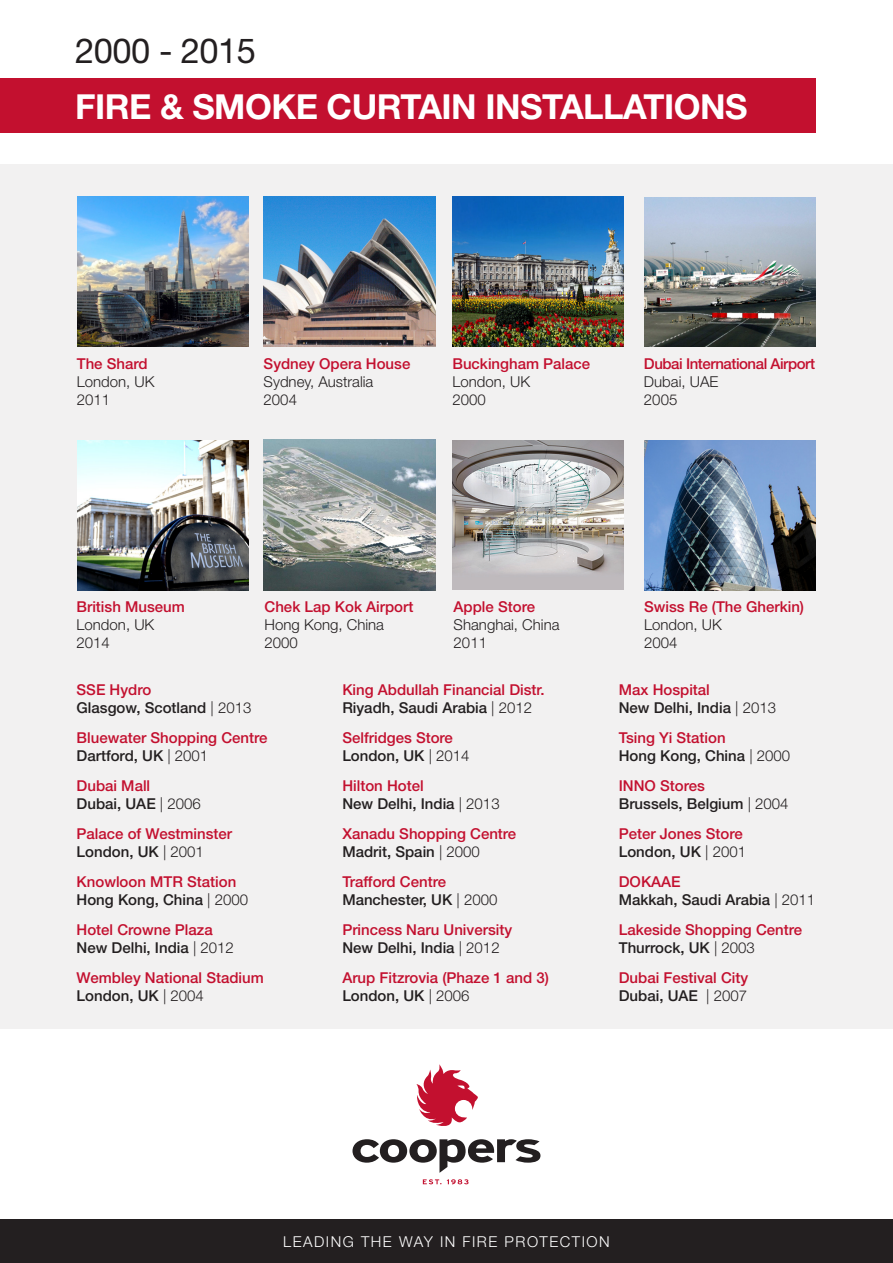
<style>
.page{position:relative;width:893px;height:1263px;background:#fff}
.page>*{position:absolute;margin:0;border:0;box-sizing:border-box;transform-origin:0 0}
.t1{font:700 34.5px "Helvetica Neue";letter-spacing:-.015em;color:#fff}
.t2{font:34.5px "Helvetica Neue";letter-spacing:-.015em;color:#231f20}
.t3{font:500 15px/18px "Helvetica Neue";color:#c3102f}
.t4{font:500 15px/18px "Helvetica Neue";color:#231f20}
.t5{font:300 15px/18px "Helvetica Neue";color:#231f20}
.t6{font:300 15px "Helvetica Neue";letter-spacing:.1em;color:#fff}
.t7{font:500 15px "Helvetica Neue";letter-spacing:-.03em;color:#c3102f}
.s1{font-weight:500;color:#c3102f}
.s2{font-weight:300;color:#231f20}
.s3{color:#c3102f}
.s4{font-weight:300}
.s5{color:#231f20}
</style>
<div class="page">
<div style="left:0;top:165px;width:893px;height:864px;background:#f2f1f1"></div>
<svg style="left:352px;top:1139px;width:188px;height:34px"></svg>
<svg style="left:423px;top:1179px;width:46px;height:5px"></svg>
<svg style="left:416px;top:1064px;width:62px;height:62px"></svg>
<div style="left:0;top:1219px;width:893px;height:44px;background:#231f20"></div>
<div style="left:0;top:78px;width:815px;height:55px;background:#c3102f"></div>
<img style="left:77px;top:197px;width:171px;height:149px">
<img style="left:264px;top:197px;width:171px;height:149px">
<img style="left:452px;top:197px;width:172px;height:149px">
<img style="left:644px;top:197px;width:171px;height:149px">
<img style="left:264px;top:440px;width:171px;height:151px">
<img style="left:452px;top:440px;width:172px;height:150px">
<img style="left:644px;top:440px;width:171px;height:151px">
<img style="left:77px;top:440px;width:171px;height:151px">
<p class="t2" style="left:75px;top:30px;width:182px">2000 - 2015</p>
<p class="t1" style="left:75px;top:85px;width:674px">FIRE &amp; SMOKE CURTAIN INSTALLATIONS</p>
<p class="t5" style="left:77px;top:354px;width:79px"><span class="s1">The Shard<br></span>London, UK</p>
<p class="t5" style="left:77px;top:390px;width:35px">2011</p>
<p class="t5" style="left:264px;top:354px;width:148px"><span class="s1">Sydney Opera House<br></span>Sydney, Australia<br>2004</p>
<p class="t3" style="left:452px;top:354px;width:139px">Buckingham Palace<br><span class="s2">London, UK<br>2000</span></p>
<p class="t7" style="left:644px;top:355px;width:173px">Dubai International Airport</p>
<p class="t5" style="left:644px;top:372px;width:76px">Dubai, UAE<br>2005</p>
<p class="t5" style="left:265px;top:597px;width:150px"><span class="s1">Chek Lap Kok Airport<br></span>Hong Kong, China<br>2000</p>
<p class="t5" style="left:454px;top:597px;width:107px"><span class="s1">Apple Store<br></span>Shanghai, China<br>2011</p>
<p class="t3" style="left:644px;top:598px;width:162px">Swiss Re (The Gherkin)<br><span class="s2">London, UK<br>2004</span></p>
<p class="t3" style="left:77px;top:597px;width:110px">British Museum<br><span class="s2">London, UK</span></p>
<p class="t5" style="left:77px;top:633px;width:35px">2014</p>
<p class="t4" style="left:77px;top:680px;width:176px"><span class="s3">SSE Hydro<br></span>Glasgow, Scotland <span class="s4">| 2013</span></p>
<p class="t3" style="left:77px;top:728px;width:192px">Bluewater Shopping Centre<br><span class="s5">Dartford, UK</span> <span class="s2">| 2001</span></p>
<p class="t3" style="left:77px;top:776px;width:126px">Dubai Mall<br><span class="s5">Dubai, UAE</span> <span class="s2">| 2006</span></p>
<p class="t3" style="left:77px;top:824px;width:157px">Palace of Westminster</p>
<p class="t3" style="left:77px;top:836px;width:161px;line-height:30px"><span class="s5">London, UK</span> <span class="s2">| 2001<br></span>Knowloon MTR Station</p>
<p class="t4" style="left:77px;top:890px;width:173px">Hong Kong, China <span class="s4">| 2000</span></p>
<p class="t3" style="left:77px;top:920px;width:159px">Hotel Crowne Plaza<br><span class="s5">New Delhi, India</span> <span class="s2">| 2012</span></p>
<p class="t3" style="left:77px;top:968px;width:189px">Wembley National Stadium</p>
<p class="t4" style="left:77px;top:986px;width:129px">London, UK <span class="s4">| 2004</span></p>
<p class="t3" style="left:342px;top:680px;width:204px">King Abdullah Financial Distr.<br><span class="s5">Riyadh, Saudi Arabia</span> <span class="s2">| 2012</span></p>
<p class="t3" style="left:342px;top:728px;width:129px">Selfridges Store<br><span class="s5">London, UK</span> <span class="s2">| 2014</span></p>
<p class="t4" style="left:342px;top:776px;width:159px"><span class="s3">Hilton Hotel<br></span>New Delhi, India <span class="s4">| 2013</span></p>
<p class="t3" style="left:342px;top:824px;width:175px">Xanadu Shopping Centre</p>
<p class="t3" style="left:342px;top:836px;width:139px;line-height:30px"><span class="s5">Madrit, Spain</span> <span class="s2">| 2000<br></span>Trafford Centre</p>
<p class="t4" style="left:342px;top:890px;width:157px">Manchester, UK <span class="s4">| 2000</span></p>
<p class="t3" style="left:342px;top:920px;width:171px">Princess Naru University<br><span class="s5">New Delhi, India</span> <span class="s2">| 2012</span></p>
<p class="t3" style="left:342px;top:968px;width:208px">Arup Fitzrovia (Phaze 1 and 3)</p>
<p class="t4" style="left:342px;top:986px;width:129px">London, UK <span class="s4">| 2006</span></p>
<p class="t4" style="left:619px;top:680px;width:159px"><span class="s3">Max Hospital<br></span>New Delhi, India <span class="s4">| 2013</span></p>
<p class="t3" style="left:619px;top:728px;width:173px">Tsing Yi Station<br><span class="s5">Hong Kong, China</span> <span class="s2">| 2000</span></p>
<p class="t4" style="left:619px;top:776px;width:171px"><span class="s3">INNO Stores<br></span>Brussels, Belgium <span class="s4">| 2004</span></p>
<p class="t3" style="left:619px;top:824px;width:125px">Peter Jones Store</p>
<p class="t4" style="left:619px;top:836px;width:129px;line-height:30px">London, UK <span class="s4">| 2001<br></span><span class="s3">DOKAAE</span></p>
<p class="t4" style="left:619px;top:890px;width:198px">Makkah, Saudi Arabia <span class="s4">| 2011</span></p>
<p class="t3" style="left:619px;top:920px;width:185px">Lakeside Shopping Centre<br><span class="s5">Thurrock, UK</span> <span class="s2">| 2003</span></p>
<p class="t3" style="left:619px;top:968px;width:131px">Dubai Festival City</p>
<p class="t4" style="left:619px;top:986px;width:130px">Dubai, UAE <span class="s4">| 2007</span></p>
<p class="t6" style="left:283px;top:1232px;width:328px">LEADING THE WAY IN FIRE PROTECTION</p>
</div>
